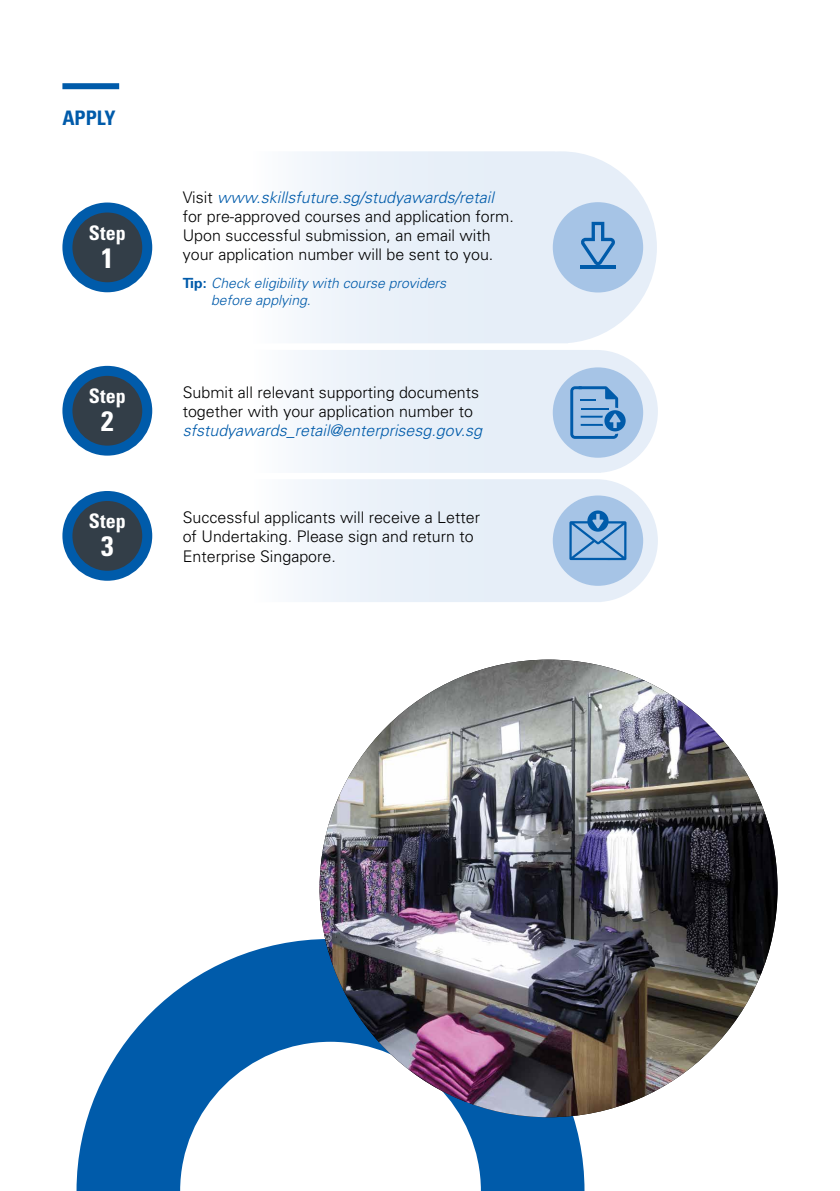
<style>
.page{position:relative;width:840px;height:1191px;background:#fff}
.page>*{position:absolute;margin:0;border:0;box-sizing:border-box;transform-origin:0 0}
.t1{font:700 condensed 28px "Univers";color:#fff}
.t2{font:700 condensed 20px "Univers";color:#fff}
.t3{font:700 condensed 20px "Univers";color:#005baa}
.t4{font:300 16px/19.2px "Univers";color:#000}
.t5{font:italic 300 16px "Univers";color:#005baa}
.t6{font:italic 300 14px/16.8px "Univers";color:#005baa}
.s1{font-style:italic;color:#005baa}
.s2{font-weight:700;font-style:normal}
</style>
<div class="page">
<svg style="left:76px;top:939px;width:508px;height:252px"></svg>
<div style="left:62px;top:83px;width:57px;height:6px;background:#005baa"></div>
<svg style="left:298px;top:350px;width:360px;height:123px;fill:#e7eff8"></svg>
<div style="left:552px;top:367px;width:90px;height:91px;background:#a6c4e6;border-radius:50%"></div>
<div style="left:604px;top:410px;width:21px;height:21px;background:#005baa;border-radius:50%"></div>
<svg style="left:570px;top:386px;width:50px;height:53px"></svg>
<svg style="left:298px;top:479px;width:360px;height:123px;fill:#e7eff8"></svg>
<div style="left:552px;top:495px;width:90px;height:91px;background:#a6c4e6;border-radius:50%"></div>
<svg style="left:587px;top:510px;width:21px;height:21px"></svg>
<svg style="left:569px;top:514px;width:57px;height:46px"></svg>
<svg style="left:297px;top:151px;width:360px;height:192px;fill:#e7eff8"></svg>
<div style="left:552px;top:202px;width:90px;height:90px;background:#a6c4e6;border-radius:50%"></div>
<svg style="left:581px;top:222px;width:33px;height:43px"></svg>
<hr style="left:579px;top:265px;width:36px;height:4px;background:#005baa">
<div style="left:67px;top:207px;width:80px;height:80px;background:#333e48;border-radius:50%"></div>
<div style="left:62px;top:202px;width:90px;height:90px;border:10px solid #005baa;border-radius:50%"></div>
<div style="left:67px;top:371px;width:80px;height:79px;background:#333e48;border-radius:50%"></div>
<div style="left:62px;top:366px;width:90px;height:89px;border:10px solid #005baa;border-radius:50%"></div>
<div style="left:67px;top:496px;width:80px;height:80px;background:#333e48;border-radius:50%"></div>
<div style="left:62px;top:491px;width:90px;height:90px;border:10px solid #005baa;border-radius:50%"></div>
<img style="left:319px;top:659px;width:458px;height:458px;border-radius:229px">
<p class="t3" style="left:62px;top:105px;width:54px">apply</p>
<p class="t2" style="left:89px;top:220px;width:38px">Step</p>
<h1 class="t1" style="left:101px;top:241px;width:14px">1</h1>
<p class="t2" style="left:89px;top:384px;width:38px">Step</p>
<h1 class="t1" style="left:101px;top:404px;width:14px">2</h1>
<p class="t2" style="left:89px;top:509px;width:38px">Step</p>
<h1 class="t1" style="left:101px;top:529px;width:14px">3</h1>
<p class="t4" style="left:183px;top:187px;width:332px">Visit <span class="s1">www.skillsfuture.sg/studyawards/retail </span>for pre-approved courses and application form.<br>Upon successful submission, an email with your application number will be sent to you.</p>
<p class="t6" style="left:211px;top:274px;width:236px;text-indent:-28px"><span class="s2">Tip:</span> Check eligibility with course providers before applying.</p>
<p class="t4" style="left:183px;top:382px;width:298px">Submit all relevant supporting documents together with your application number to</p>
<p class="t5" style="left:183px;top:421px;width:301px">sfstudyawards_retail@enterprisesg.gov.sg</p>
<p class="t4" style="left:183px;top:507px;width:298px">Successful applicants will receive a Letter of Undertaking. Please sign and return to<br>Enterprise Singapore.</p>
</div>
